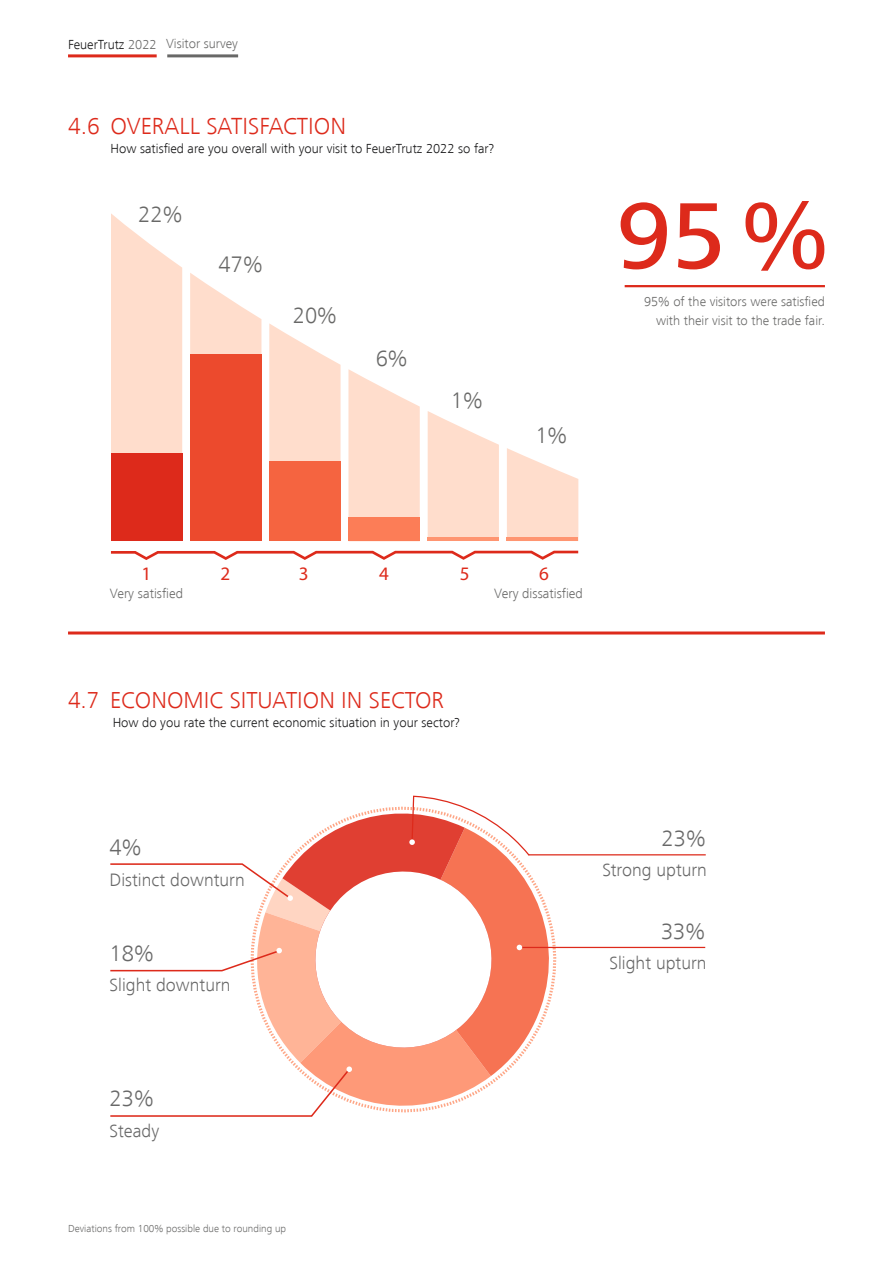
<style>
.page{position:relative;width:893px;height:1263px;background:#fff}
.page>*{position:absolute;margin:0;border:0;box-sizing:border-box;transform-origin:0 0}
.t1{font:500 97.5px "Frutiger Next LT";color:#dd2a1b}
.t2{font:300 24px "Frutiger Next LT";color:#dd2a1b}
.t3{font:300 23.7px "Frutiger Next LT";color:#dd2a1b}
.t4{font:300 23.1px "Frutiger Next LT";color:#686867}
.t5{font:300 23.1px "Frutiger Next LT";color:#686868}
.t6{font:19.05px "Myriad Pro";color:#dd2a1b}
.t7{font:300 18.45px "Frutiger Next LT";color:#686868}
.t8{font:300 13.8px "Frutiger Next LT";color:#686867}
.t9{font:300 13.5px "Frutiger Next LT";color:#141415}
.t10{font:300 13.5px/19.2px "Frutiger Next LT";color:#686867;text-align:right}
.t11{font:300 10.5px "Frutiger Next LT";color:#686867}
.s1{color:#141415}
</style>
<div class="page">
<svg style="left:110px;top:550px;width:469px;height:10px"></svg>
<svg style="left:111px;top:213px;width:71px;height:241px;background:#fee0d1"></svg>
<svg style="left:190px;top:273px;width:71px;height:81px"></svg>
<svg style="left:269px;top:323px;width:72px;height:139px"></svg>
<svg style="left:348px;top:369px;width:72px;height:148px;background:#ffe1d3"></svg>
<svg style="left:428px;top:411px;width:71px;height:126px;background:#ffe1d2"></svg>
<svg style="left:507px;top:448px;width:71px;height:89px"></svg>
<hr style="left:507px;top:537px;width:71px;height:4px;background:#ff9571">
<hr style="left:428px;top:537px;width:71px;height:4px;background:#ff9571">
<div style="left:348px;top:517px;width:72px;height:24px;background:#fc7d57"></div>
<div style="left:269px;top:462px;width:72px;height:79px;background:#f56440"></div>
<div style="left:190px;top:354px;width:71px;height:187px;background:#ec4a2d"></div>
<div style="left:111px;top:454px;width:71px;height:87px;background:#dd2a1b"></div>
<svg style="left:110px;top:795px;width:596px;height:322px"></svg>
<hr style="left:167px;top:54px;width:71px;height:3px;background:#686867">
<hr style="left:68px;top:54px;width:89px;height:3px;background:#dd2a1b">
<hr style="left:625px;top:285px;width:200px;height:2px;background:#dd2a1b">
<hr style="left:68px;top:631px;width:757px;height:3px;background:#dd2a1b">
<p class="t10" style="left:68px;top:34px;width:172px"><span class="s1">FeuerTrutz</span> 2022 Visitor survey</p>
<h2 class="t2" style="left:68px;top:113px;width:280px">4.6 OVERALL SATISFACTION</h2>
<p class="t9" style="left:111px;top:141px;width:385px">How satisfied are you overall with your visit to FeuerTrutz 2022 so far?</p>
<h3 class="t4" style="left:138px;top:202px;width:46px">22%</h3>
<h3 class="t4" style="left:219px;top:252px;width:46px">47%</h3>
<h3 class="t4" style="left:293px;top:303px;width:46px">20%</h3>
<h3 class="t4" style="left:376px;top:346px;width:33px">6%</h3>
<h3 class="t4" style="left:451px;top:388px;width:33px">1%</h3>
<h3 class="t4" style="left:535px;top:422px;width:33px">1%</h3>
<h1 class="t1" style="left:617px;top:182px;width:216px">95%</h1>
<p class="t10" style="left:644px;top:292px;width:182px">95% of the visitors were satisfied with their visit to the trade fair.</p>
<h3 class="t6" style="left:142px;top:562px;width:11px">1</h3>
<h3 class="t6" style="left:221px;top:562px;width:11px">2</h3>
<h3 class="t6" style="left:299px;top:562px;width:11px">3</h3>
<h3 class="t6" style="left:379px;top:562px;width:11px">4</h3>
<h3 class="t6" style="left:460px;top:562px;width:11px">5</h3>
<h3 class="t6" style="left:539px;top:562px;width:11px">6</h3>
<p class="t8" style="left:110px;top:586px;width:75px">Very satisfied</p>
<p class="t8" style="left:494px;top:586px;width:90px">Very dissatisfied</p>
<h3 class="t3" style="left:68px;top:687px;width:377px">4.7 ECONOMIC SITUATION IN SECTOR</h3>
<p class="t9" style="left:113px;top:715px;width:349px">How do you rate the current economic situation in your sector?</p>
<h3 class="t5" style="left:110px;top:835px;width:33px">4%</h3>
<h3 class="t7" style="left:110px;top:869px;width:137px">Distinct downturn</h3>
<h3 class="t5" style="left:110px;top:940px;width:46px">18%</h3>
<h3 class="t7" style="left:110px;top:975px;width:122px">Slight downturn</h3>
<h3 class="t5" style="left:110px;top:1086px;width:46px">23%</h3>
<h3 class="t7" style="left:110px;top:1120px;width:51px">Steady</h3>
<p class="t11" style="left:68px;top:1223px;width:220px">Deviations from 100% possible due to rounding up</p>
<h3 class="t5" style="left:661px;top:825px;width:46px">23%</h3>
<h3 class="t7" style="left:602px;top:860px;width:106px">Strong upturn</h3>
<h3 class="t5" style="left:661px;top:918px;width:46px">33%</h3>
<h3 class="t7" style="left:610px;top:953px;width:98px">Slight upturn</h3>
</div>
